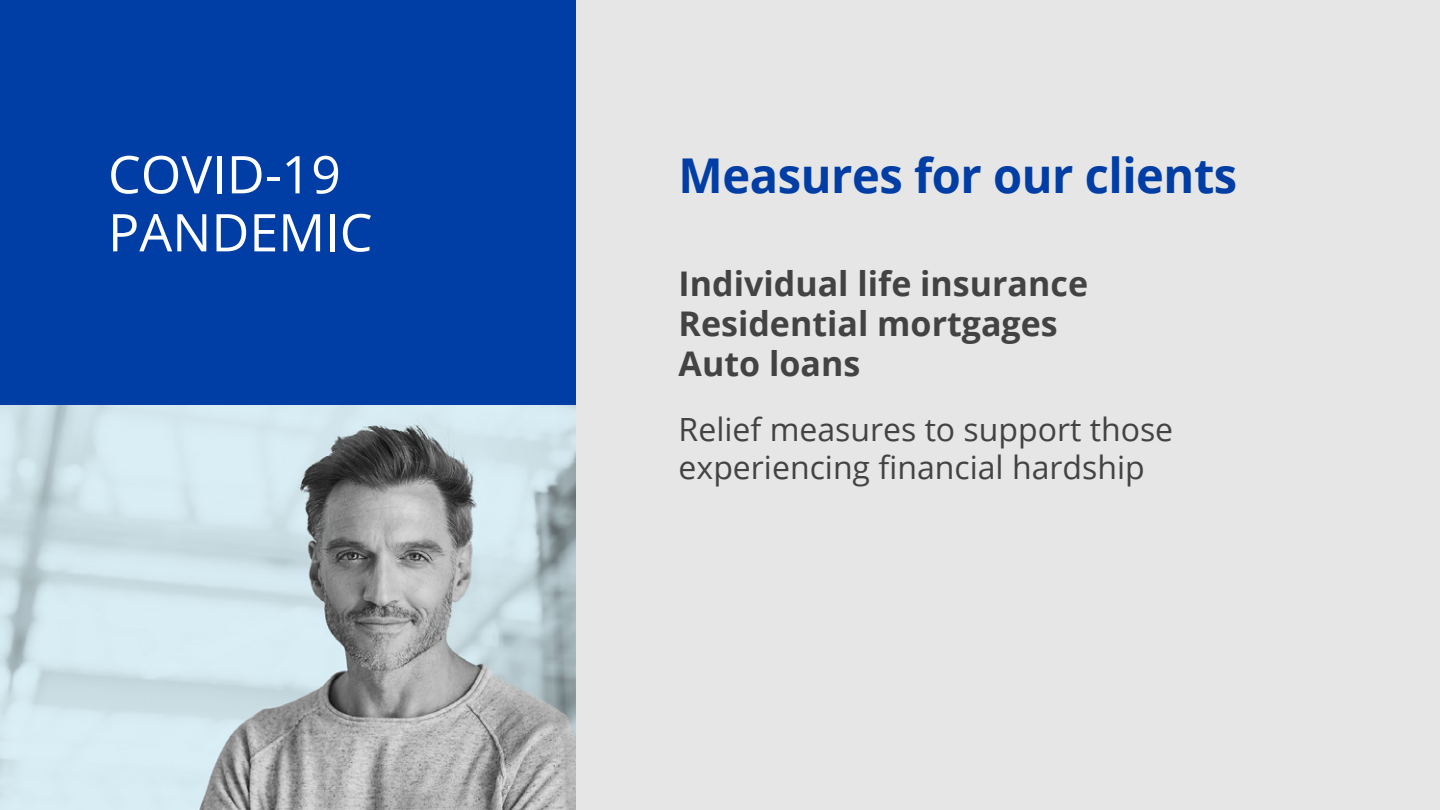
<style>
.page{position:relative;width:1440px;height:810px;background:#e6e6e6}
.page>*{position:absolute;margin:0;border:0;box-sizing:border-box;transform-origin:0 0}
.Texte_courant{font:52px/58px "Open Sans";color:#fff}
.t1{font:700 48px "Open Sans";letter-spacing:-.01em;color:#003da5}
.t2{font:700 34px/40px "Open Sans";color:#434343}
.t3{font:32px/38px "Open Sans";color:#434343}
</style>
<div class="page">
<div style="left:0;top:0;width:576px;height:405px;background:#003da5"></div>
<img style="left:0;top:405px;width:576px;height:405px">
<p class="Texte_courant" style="left:108px;top:144px;width:266px">COVID-19<br>PANDEMIC</p>
<p class="t1" style="left:679px;top:142px;width:560px">Measures for our clients</p>
<p class="t2" style="left:679px;top:263px;width:411px">Individual life insurance<br>Residential mortgages<br>Auto loans</p>
<p class="t3" style="left:679px;top:409px;width:496px">Relief measures to support those experiencing financial hardship</p>
</div>
